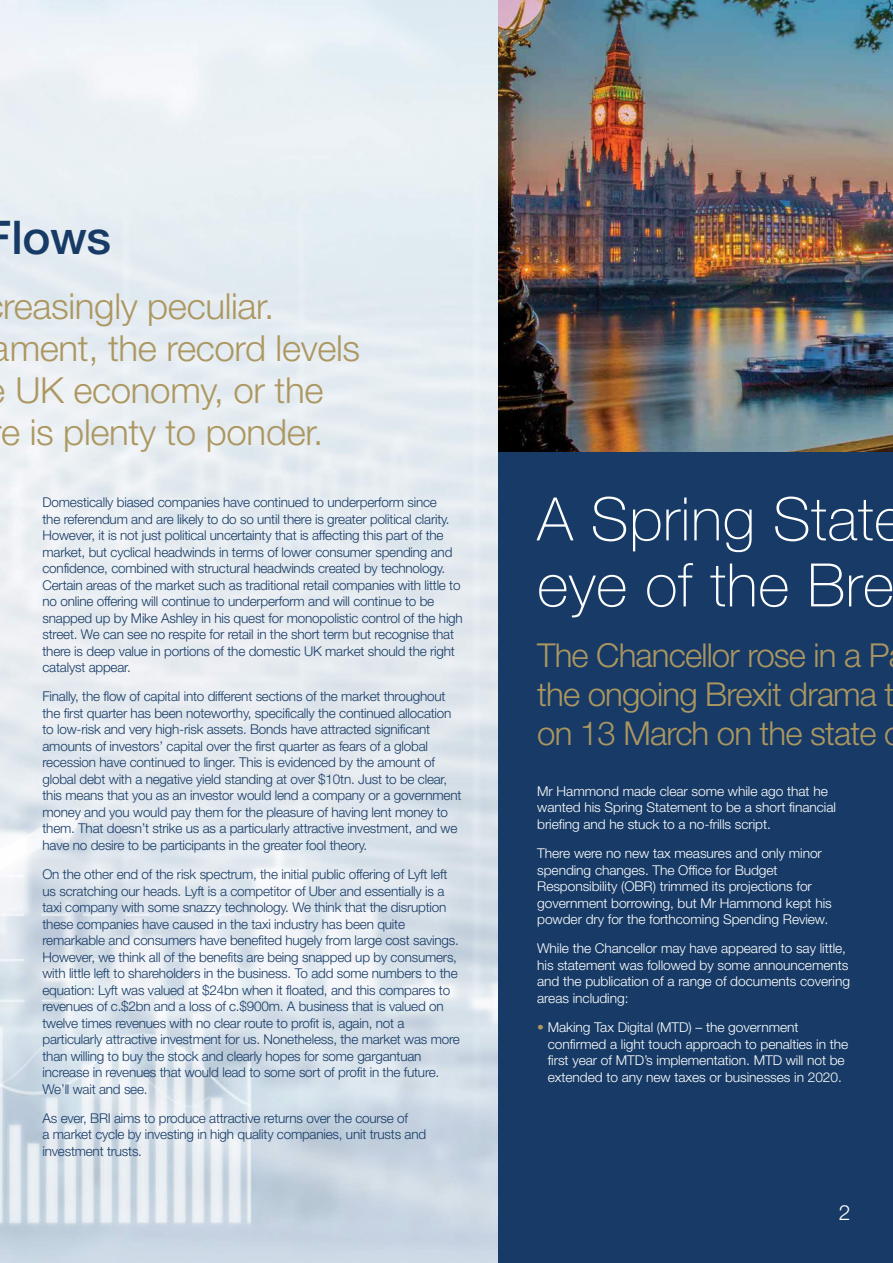
<style>
.page{position:relative;width:893px;height:1263px;background:#fff}
.page>*{position:absolute;margin:0;border:0;box-sizing:border-box;transform-origin:0 0}
.t1{font:100 60px/66px "Helvetica Neue LT Std";letter-spacing:.01em;color:#fff}
.t2{font:500 46.5px "Helvetica Neue LT Std";color:#173b66}
.t3{font:300 36px "Helvetica Neue LT Std";letter-spacing:-.01em;color:#ac9761}
.t4{font:300 33px/39px "Helvetica Neue LT Std";letter-spacing:-.025em;color:#ac9761}
.t5{font:300 21px "Helvetica Neue LT Std";color:#fff}
.t6{font:300 13.5px/16.5px "Helvetica Neue LT Std";letter-spacing:-.015em;color:#173b66}
.t7{font:300 13.5px/16.5px "Helvetica Neue LT Std";letter-spacing:-.005em;color:#fff}
.s1{color:#ac9761}
</style>
<div class="page">
<img style="left:0;top:0;width:499px;height:1263px">
<img style="left:499px;top:0;width:394px;height:452px">
<div style="left:499px;top:452px;width:394px;height:811px;background:#173b66"></div>
<h2 class="t2" style="left:11px;top:210px;width:101px">lows</h2>
<h3 class="t3" style="left:3px;top:284px;width:272px">reasingly peculiar.</h3>
<h3 class="t3" style="left:-9px;top:326px;width:371px">ament, the record levels</h3>
<h3 class="t3" style="left:15px;top:368px;width:310px">UK economy, or the</h3>
<h3 class="t3" style="left:1px;top:410px;width:324px">e is plenty to ponder.</h3>
<p class="t6" style="left:43px;top:494px;width:422px">Domestically biased companies have continued to underperform since<br>the referendum and are likely to do so until there is greater political clarity.<br>However, it is not just political uncertainty that is affecting this part of the market, but cyclical headwinds in terms of lower consumer spending and confidence, combined with structural headwinds created by technology.<br>Certain areas of the market such as traditional retail companies with little to no online offering will continue to underperform and will continue to be snapped up by Mike Ashley in his quest for monopolistic control of the high street. We can see no respite for retail in the short term but recognise that there is deep value in portions of the domestic UK market should the right catalyst appear.</p>
<p class="t6" style="left:43px;top:688px;width:420px">Finally, the flow of capital into different sections of the market throughout the first quarter has been noteworthy, specifically the continued allocation to low-risk and very high-risk assets. Bonds have attracted significant amounts of investors’ capital over the first quarter as fears of a global recession have continued to linger. This is evidenced by the amount of global debt with a negative yield standing at over $10tn. Just to be clear, this means that you as an investor would lend a company or a government money and you would pay them for the pleasure of having lent money to them. That doesn’t strike us as a particularly attractive investment, and we have no desire to be participants in the greater fool theory.</p>
<p class="t6" style="left:43px;top:866px;width:419px">On the other end of the risk spectrum, the initial public offering of Lyft left us scratching our heads. Lyft is a competitor of Uber and essentially is a taxi company with some snazzy technology. We think that the disruption these companies have caused in the taxi industry has been quite remarkable and consumers have benefited hugely from large cost savings.<br>However, we think all of the benefits are being snapped up by consumers, with little left to shareholders in the business. To add some numbers to the equation: Lyft was valued at $24bn when it floated, and this compares to revenues of c.$2bn and a loss of c.$900m. A business that is valued on twelve times revenues with no clear route to profit is, again, not a particularly attractive investment for us. Nonetheless, the market was more than willing to buy the stock and clearly hopes for some gargantuan increase in revenues that would lead to some sort of profit in the future.<br>We’ll wait and see.</p>
<p class="t6" style="left:43px;top:1109px;width:385px">As ever, BRI aims to produce attractive returns over the course of<br>a market cycle by investing in high quality companies, unit trusts and investment trusts.</p>
<h1 class="t1" style="left:537px;top:486px;width:370px">A Spring State eye of the Bre</h1>
<h3 class="t4" style="left:537px;top:635px;width:359px">The Chancellor rose in a P the ongoing Brexit drama t on 13 March on the state</h3>
<p class="t7" style="left:537px;top:782px;width:300px">Mr Hammond made clear some while ago that he wanted his Spring Statement to be a short financial briefing and he stuck to a no-frills script.</p>
<p class="t7" style="left:537px;top:845px;width:296px">There were no new tax measures and only minor spending changes. The Office for Budget Responsibility (OBR) trimmed its projections for government borrowing, but Mr Hammond kept his powder dry for the forthcoming Spending Review.</p>
<p class="t7" style="left:537px;top:940px;width:314px">While the Chancellor may have appeared to say little, his statement was followed by some announcements and the publication of a range of documents covering areas including:</p>
<p class="t7" style="left:548px;top:1019px;width:302px;text-indent:-11px"><span class="s1">•</span> Making Tax Digital (MTD) – the government confirmed a light touch approach to penalties in the first year of MTD’s implementation. MTD will not be extended to any new taxes or businesses in 2020.</p>
<h3 class="t5" style="left:839px;top:1200px;width:13px">2</h3>
</div>
